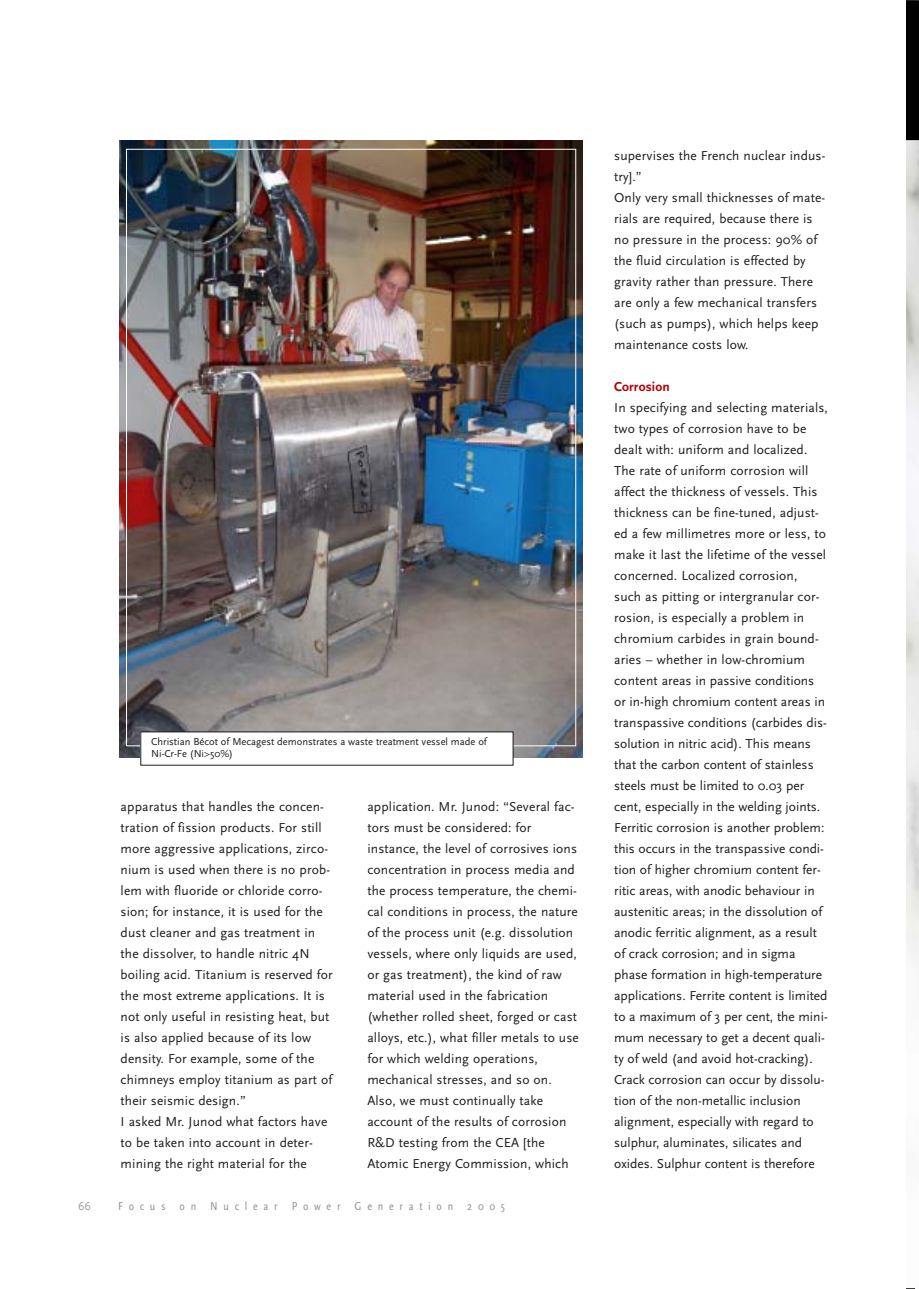
<style>
.page{position:relative;width:919px;height:1289px;background:#fff}
.page>*{position:absolute;margin:0;border:0;box-sizing:border-box;transform-origin:0 0}
.t1{font:13.5px/21px "Scala Sans";letter-spacing:.01em;color:#1b1c20}
.t2{font:700 13.5px "Scala Sans";letter-spacing:.01em;color:#b20005}
.t3{font:12px "Scala Sans Regular Con";letter-spacing:.475em;color:#97979b}
.t4{font:12px "Scala Sans";color:#97979b}
.t5{font:10.5px/12.6px "Scala Sans";color:#1b1c20}
</style>
<div class="page">
<img style="left:119px;top:141px;width:464px;height:616px">
<div style="left:141px;top:732px;width:372px;height:33px;background:#fff"></div>
<div style="left:140px;top:731px;width:373px;height:34px;border:1px solid #1b1c20"></div>
<svg style="left:906px;top:0;width:13px;height:1289px"></svg>
<p class="t5" style="left:151px;top:735px;width:337px">Christian Bécot of Mecagest demonstrates a waste treatment vessel made of<br>Ni-Cr-Fe (Ni&gt;50%)</p>
<p class="t1" style="left:121px;top:796px;width:214px">apparatus that handles the concen&shy;tration of fission products. For still more aggressive applications, zirco&shy;nium is used when there is no prob&shy;lem with fluoride or chloride corro&shy;sion; for instance, it is used for the dust cleaner and gas treatment in the dissolver, to handle nitric 4N boiling acid. Titanium is reserved for the most extreme applications. It is not only useful in resisting heat, but is also applied because of its low density. For example, some of the chimneys employ titanium as part of their seismic design.”<br>I asked Mr. Junod what factors have to be taken into account in deter&shy;mining the right material for the</p>
<p class="t1" style="left:367px;top:796px;width:213px">application. Mr. Junod: “Several fac&shy;tors must be considered: for instance, the level of corrosives ions concentration in process media and the process temperature, the chemi&shy;cal conditions in process, the nature of the process unit (e.g. dissolution vessels, where only liquids are used, or gas treatment), the kind of raw material used in the fabrication (whether rolled sheet, forged or cast alloys, etc.), what filler metals to use for which welding operations, mechanical stresses, and so on.<br>Also, we must continually take account of the results of corrosion R&amp;D testing from the CEA [the Atomic Energy Commission, which</p>
<p class="t4" style="left:78px;top:1201px;width:15px">66</p>
<p class="t3" style="left:118px;top:1201px;width:388px">Focus on Nuclear Power Generation 2005</p>
<p class="t1" style="left:614px;top:145px;width:213px">supervises the French nuclear indus&shy;try].”<br>Only very small thicknesses of mate&shy;rials are required, because there is no pressure in the process: 90% of the fluid circulation is effected by gravity rather than pressure. There are only a few mechanical transfers (such as pumps), which helps keep maintenance costs low.</p>
<p class="t2" style="left:614px;top:381px;width:57px">Corrosion</p>
<p class="t1" style="left:614px;top:397px;width:215px">In specifying and selecting materials, two types of corrosion have to be dealt with: uniform and localized.<br>The rate of uniform corrosion will affect the thickness of vessels. This thickness can be fine-tuned, adjust&shy;ed a few millimetres more or less, to make it last the lifetime of the vessel concerned. Localized corrosion,<br>such as pitting or intergranular cor&shy;rosion, is especially a problem in chromium carbides in grain bound&shy;aries – whether in low-chromium content areas in passive conditions or in-high chromium content areas in transpassive conditions (carbides dis&shy;solution in nitric acid). This means that the carbon content of stainless steels must be limited to 0.03 per cent, especially in the welding joints.<br>Ferritic corrosion is another problem: this occurs in the transpassive condi&shy;tion of higher chromium content fer&shy;ritic areas, with anodic behaviour in austenitic areas; in the dissolution of anodic ferritic alignment, as a result of crack corrosion; and in sigma phase formation in high-temperature applications. Ferrite content is limited to a maximum of 3 per cent, the mini&shy;mum necessary to get a decent quali&shy;ty of weld (and avoid hot-cracking).<br>Crack corrosion can occur by dissolu&shy;tion of the non-metallic inclusion alignment, especially with regard to sulphur, aluminates, silicates and oxides. Sulphur content is therefore</p>
</div>
